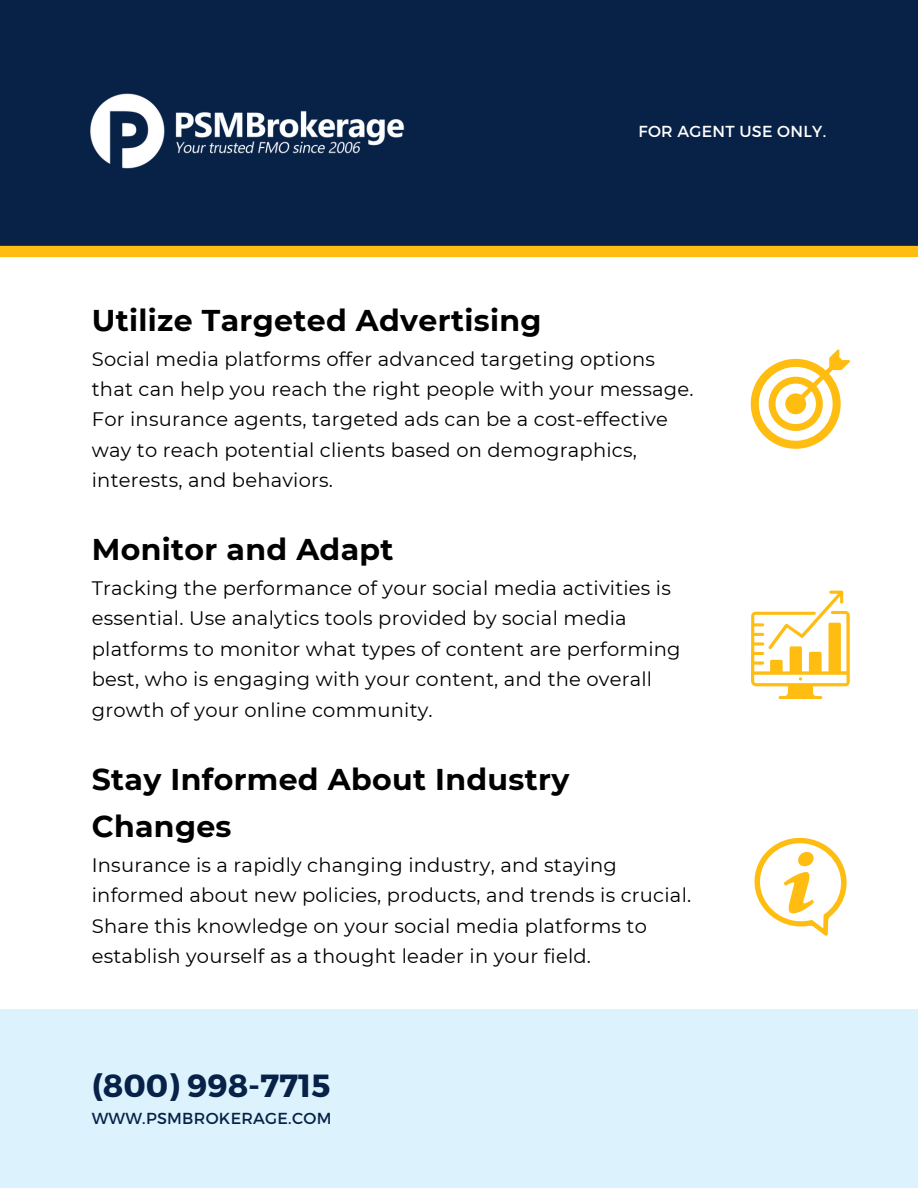
<style>
.page{position:relative;width:918px;height:1188px;background:#fff}
.page>*{position:absolute;margin:0;border:0;box-sizing:border-box;transform-origin:0 0}
.t1{font:700 31.95px "Montserrat";color:#082247}
.t2{font:700 30px/47.2px "Montserrat";letter-spacing:.01em;color:#000}
.t3{font:19.5px/30.3px "Montserrat";letter-spacing:.01em;color:#000}
.t4{font:15.9px "Montserrat";letter-spacing:.02em;color:#082247}
.t5{font:15.9px "Montserrat";letter-spacing:.02em;color:#fff}
</style>
<div class="page">
<div style="left:0;top:1010px;width:918px;height:178px;background:#dcf3fe"></div>
<div style="left:0;top:0;width:918px;height:251px;background:#082247"></div>
<img style="left:90px;top:93px;width:315px;height:76px">
<div style="left:0;top:246px;width:918px;height:11px;background:#febd10"></div>
<svg style="left:751px;top:349px;width:99px;height:99px"></svg>
<svg style="left:751px;top:591px;width:99px;height:108px"></svg>
<svg style="left:754px;top:837px;width:93px;height:99px"></svg>
<p class="t5" style="left:639px;top:121px;width:189px">FOR AGENT USE ONLY.</p>
<h2 class="t2" style="left:92px;top:296px;width:451px">Utilize Targeted Advertising</h2>
<h2 class="t3" style="left:92px;top:343px;width:603px">Social media platforms offer advanced targeting options that can help you reach the right people with your message.<br>For insurance agents, targeted ads can be a cost-effective way to reach potential clients based on demographics, interests, and behaviors.</h2>
<h2 class="t2" style="left:92px;top:526px;width:303px">Monitor and Adapt</h2>
<h2 class="t3" style="left:92px;top:573px;width:590px">Tracking the performance of your social media activities is essential. Use analytics tools provided by social media platforms to monitor what types of content are performing best, who is engaging with your content, and the overall growth of your online community.</h2>
<h2 class="t2" style="left:92px;top:755px;width:479px">Stay Informed About Industry<br>Changes</h2>
<h2 class="t3" style="left:92px;top:850px;width:601px">Insurance is a rapidly changing industry, and staying informed about new policies, products, and trends is crucial.<br>Share this knowledge on your social media platforms to establish yourself as a thought leader in your field.</h2>
<p class="t1" style="left:92px;top:1065px;width:240px">(800) 998-7715</p>
<p class="t4" style="left:92px;top:1108px;width:241px">WWW.PSMBROKERAGE.COM</p>
</div>
